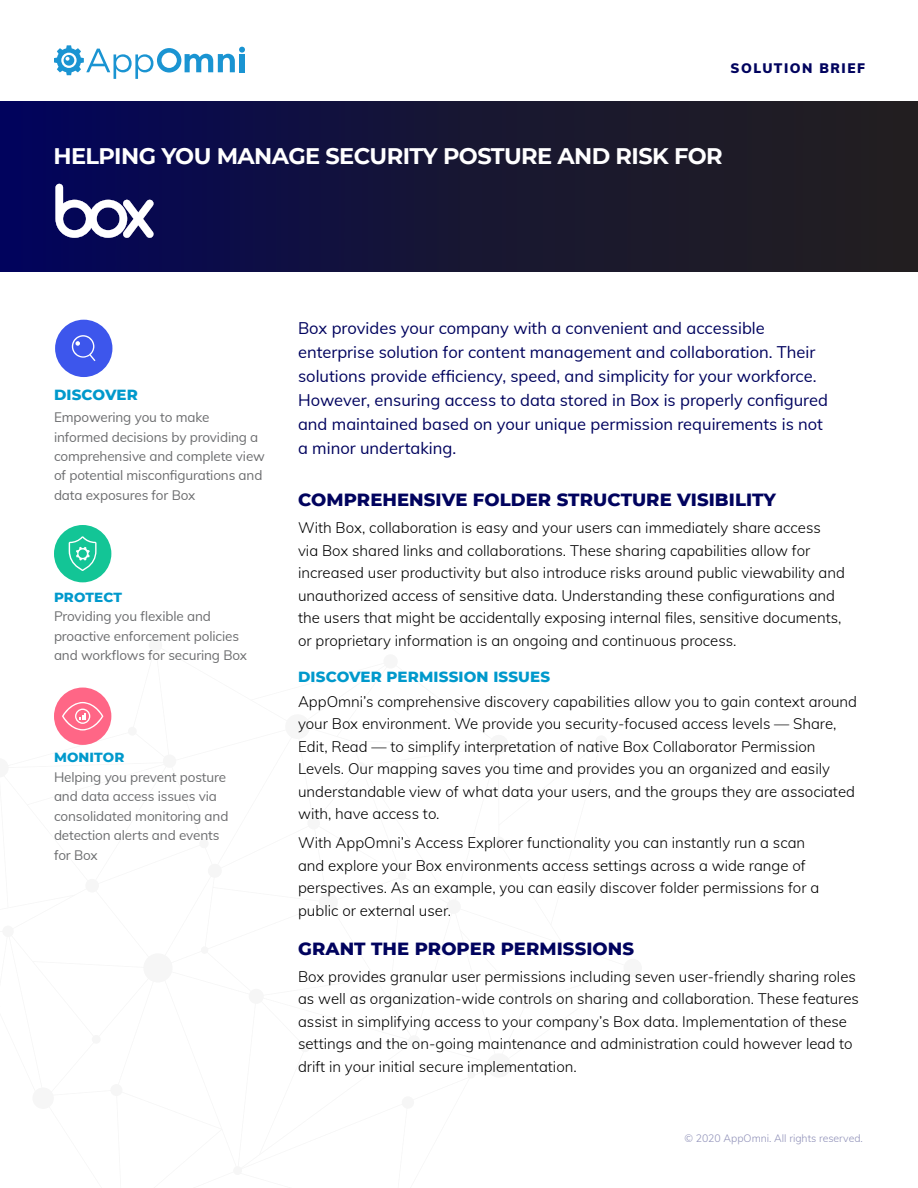
<style>
.page{position:relative;width:918px;height:1188px;background:#fff}
.page>*{position:absolute;margin:0;border:0;box-sizing:border-box;transform-origin:0 0}
.t1{font:700 22.5px "Montserrat";letter-spacing:-.025em;color:#fff}
.t2{font:800 18px "Montserrat";letter-spacing:.005em;color:#01035e}
.t3{font:16.5px/24px "Muli";color:#01035e}
.t4{font:300 15px/22.5px "Muli";color:#000}
.t5{font:800 15px "Montserrat";letter-spacing:.01em;color:#09c}
.t6{font:13.5px/19.5px "Muli";letter-spacing:-.01em;color:#6d6e70}
.t7{font:800 13.5px "Montserrat";letter-spacing:.01em;color:#09c}
.t8{font:900 13.5px "Muli";letter-spacing:.11em;color:#01035e}
.t9{font:300 10.5px "Muli";color:#8f90b8}
</style>
<div class="page">
<div style="left:149px;top:638px;width:13px;height:14px;background:#f6f6f6;border-radius:50%"></div>
<div style="left:624px;top:959px;width:18px;height:18px;background:#f6f6f6;border-radius:50%"></div>
<svg style="left:54px;top:45px;width:191px;height:34px"></svg>
<img style="left:1px;top:101px;width:917px;height:171px">
<div style="left:55px;top:320px;width:57px;height:57px;background:#3d56ec;border-radius:50%"></div>
<svg style="left:72px;top:335px;width:24px;height:26px"></svg>
<div style="left:54px;top:525px;width:57px;height:57px;background:#13c596;border-radius:50%"></div>
<svg style="left:69px;top:536px;width:28px;height:35px"></svg>
<svg style="left:54px;top:687px;width:58px;height:58px"></svg>
<svg style="left:55px;top:184px;width:99px;height:54px"></svg>
<p class="t8" style="left:731px;top:63px;width:136px">SOLUTION BRIEF</p>
<h1 class="t1" style="left:53px;top:143px;width:671px">HELPING YOU MANAGE SECURITY POSTURE AND RISK FOR</h1>
<p class="t5" style="left:54px;top:386px;width:85px">DISCOVER</p>
<p class="t6" style="left:54px;top:407px;width:212px">Empowering you to make informed decisions by providing a comprehensive and complete view of potential misconfigurations and data exposures for Box</p>
<p class="t7" style="left:54px;top:589px;width:69px">PROTECT</p>
<p class="t6" style="left:54px;top:606px;width:195px">Providing you flexible and proactive enforcement policies and workflows for securing Box</p>
<p class="t7" style="left:54px;top:750px;width:72px">MONITOR</p>
<p class="t6" style="left:54px;top:769px;width:176px">Helping you prevent posture and data access issues via consolidated monitoring and detection alerts and events for Box</p>
<p class="t3" style="left:298px;top:317px;width:531px">Box provides your company with a convenient and accessible enterprise solution for content management and collaboration. Their solutions provide efficiency, speed, and simplicity for your workforce.<br>However, ensuring access to data stored in Box is properly configured and maintained based on your unique permission requirements is not a minor undertaking.</p>
<p class="t2" style="left:298px;top:489px;width:479px">COMPREHENSIVE FOLDER STRUCTURE VISIBILITY</p>
<p class="t4" style="left:298px;top:518px;width:548px">With Box, collaboration is easy and your users can immediately share access<br>via Box shared links and collaborations. These sharing capabilities allow for increased user productivity but also introduce risks around public viewability and unauthorized access of sensitive data. Understanding these configurations and the users that might be accidentally exposing internal files, sensitive documents, or proprietary information is an ongoing and continuous process.</p>
<p class="t5" style="left:298px;top:668px;width:254px">DISCOVER PERMISSION ISSUES</p>
<p class="t4" style="left:298px;top:692px;width:561px">AppOmni’s comprehensive discovery capabilities allow you to gain context around your Box environment. We provide you security-focused access levels — Share, Edit, Read — to simplify interpretation of native Box Collaborator Permission Levels. Our mapping saves you time and provides you an organized and easily understandable view of what data your users, and the groups they are associated with, have access to.</p>
<p class="t4" style="left:298px;top:833px;width:523px">With AppOmni’s Access Explorer functionality you can instantly run a scan and explore your Box environments access settings across a wide range of perspectives. As an example, you can easily discover folder permissions for a public or external user.</p>
<p class="t2" style="left:298px;top:938px;width:338px">GRANT THE PROPER PERMISSIONS</p>
<p class="t4" style="left:298px;top:967px;width:562px">Box provides granular user permissions including seven user-friendly sharing roles as well as organization-wide controls on sharing and collaboration. These features assist in simplifying access to your company’s Box data. Implementation of these settings and the on-going maintenance and administration could however lead to drift in your initial secure implementation.</p>
<p class="t9" style="left:684px;top:1135px;width:180px">© 2020 AppOmni. All rights reserved.</p>
</div>
